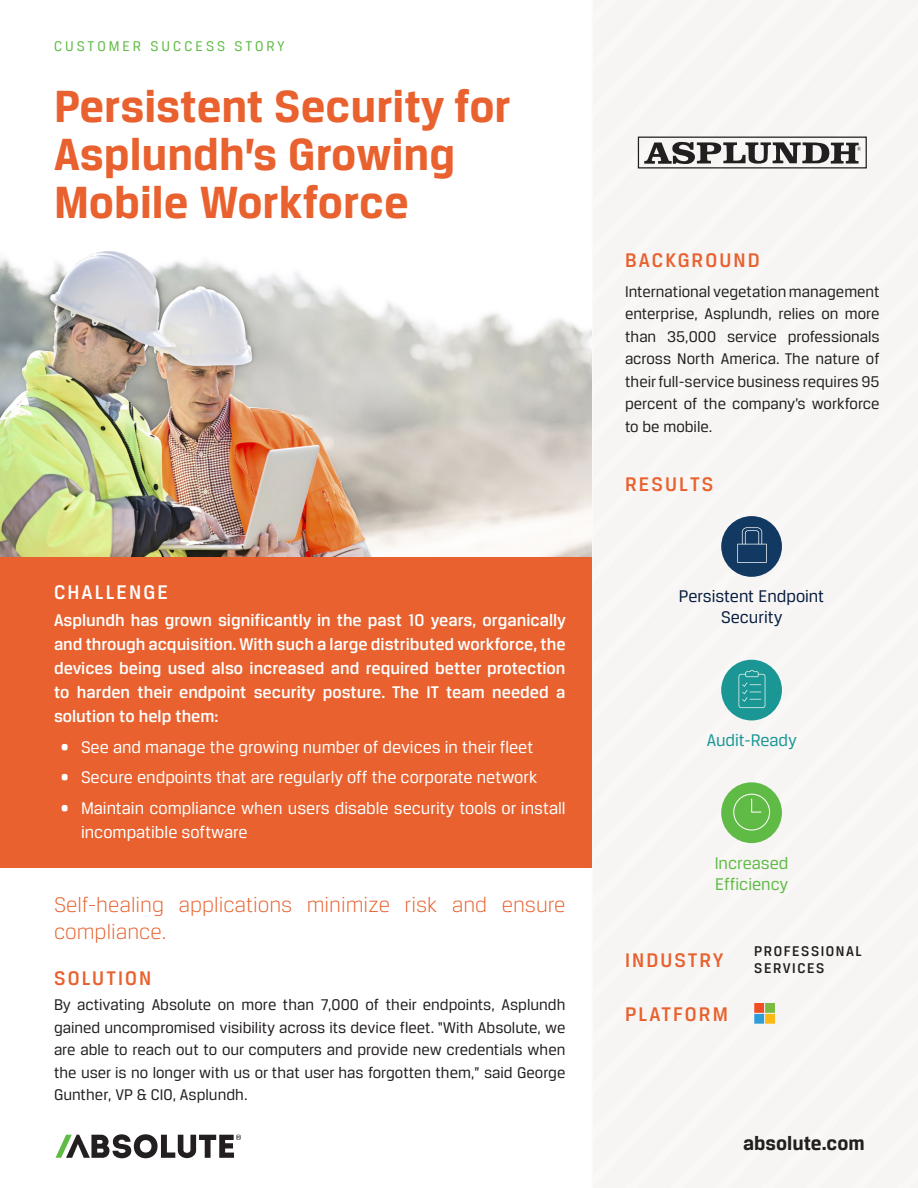
<style>
.page{position:relative;width:918px;height:1188px;background:#fff}
.page>*{position:absolute;margin:0;border:0;box-sizing:border-box;transform-origin:0 0}
.t1{font:700 48px/48px "Breuer Text";color:#e8612e}
.t2{font:300 22.5px/27px "Breuer Text";color:#e8612e}
.t3{font:500 21px "Breuer Text";letter-spacing:.1em;color:#e8612e}
.t4{font:700 21px "Breuer Text";color:#231f20}
.t5{font:500 21px "Breuer Text";letter-spacing:.1em;color:#fff}
.t6{font:500 18px/24px "Breuer Text";color:#fff;text-align:justify}
.t7{font:18px/24px "Breuer Text";color:#fff}
.t8{font:18px/21px "Breuer Text";color:#071e3f;text-align:center}
.t9{font:18px/21px "Breuer Text";color:#60bb46}
.t10{font:18px "Breuer Text";color:#1a9794}
.t11{font:16.5px/22.5px "Breuer Text";color:#231f20;text-align:justify}
.t12{font:15px "Breuer Text";letter-spacing:.2em;color:#60bb46}
.t13{font:500 15px/16.5px "Breuer Text";letter-spacing:.1em;color:#231f20}
</style>
<div class="page">
<div style="left:593px;top:489px;width:228px;height:34px;background:#f7f5f4"></div>
<div style="left:593px;top:523px;width:228px;height:46px;background:#f7f5f4"></div>
<div style="left:593px;top:569px;width:228px;height:46px;background:#f7f5f4"></div>
<div style="left:593px;top:615px;width:228px;height:47px;background:#f7f5f4"></div>
<div style="left:593px;top:662px;width:228px;height:46px;background:#f7f5f4"></div>
<div style="left:593px;top:708px;width:228px;height:47px;background:#f7f5f4"></div>
<div style="left:593px;top:755px;width:228px;height:46px;background:#f7f5f4"></div>
<div style="left:593px;top:801px;width:228px;height:47px;background:#f7f5f4"></div>
<div style="left:593px;top:848px;width:228px;height:46px;background:#f7f5f4"></div>
<div style="left:593px;top:894px;width:228px;height:47px;background:#f7f5f4"></div>
<div style="left:593px;top:941px;width:228px;height:247px;background:#f7f5f4"></div>
<div style="left:821px;top:496px;width:97px;height:690px;background:#f7f5f4"></div>
<div style="left:840px;top:542px;width:78px;height:646px;background:#f7f5f4"></div>
<div style="left:885px;top:589px;width:33px;height:599px;background:#f7f5f4"></div>
<img style="left:0;top:252px;width:592px;height:305px">
<svg style="left:56px;top:1134px;width:185px;height:24px"></svg>
<div style="left:721px;top:516px;width:61px;height:61px;background:#113962;border-radius:50%"></div>
<svg style="left:737px;top:527px;width:30px;height:36px"></svg>
<div style="left:721px;top:660px;width:61px;height:60px;background:#1a9794;border-radius:50%"></div>
<svg style="left:739px;top:670px;width:26px;height:38px"></svg>
<div style="left:721px;top:782px;width:61px;height:61px;background:#60bb46;border-radius:50%"></div>
<svg style="left:751px;top:798px;width:11px;height:15px"></svg>
<div style="left:733px;top:794px;width:37px;height:37px;border:1px solid #fff;border-radius:50%"></div>
<div style="left:613px;top:987px;width:208px;height:201px;background:#f7f5f4"></div>
<div style="left:0;top:557px;width:592px;height:310px;background:#e8612e"></div>
<div style="left:593px;top:0;width:325px;height:489px;background:#f7f5f4"></div>
<p class="t12" style="left:54px;top:38px;width:232px">CUSTOMER SUCCESS STORY</p>
<p class="t1" style="left:54px;top:82px;width:458px">Persistent Security for<br>Asplundh’s Growing<br>Mobile Workforce</p>
<p class="t5" style="left:54px;top:581px;width:115px">CHALLENGE</p>
<p class="t6" style="left:54px;top:608px;width:514px">Asplundh has grown significantly in the past 10 years, organically and through acquisition. With such a large distributed workforce, the devices being used also increased and required better protection to harden their endpoint security posture. The IT team needed a solution to help them:</p>
<p class="t7" style="left:61px;top:734px;width:474px">• See and manage the growing number of devices in their fleet</p>
<p class="t7" style="left:61px;top:765px;width:478px">• Secure endpoints that are regularly off the corporate network</p>
<p class="t7" style="left:81px;top:796px;width:486px;text-indent:-20px">• Maintain compliance when users disable security tools or install incompatible software</p>
<p class="t2" style="left:54px;top:891px;width:513px">Self-healing applications minimize risk and ensure compliance.</p>
<p class="t3" style="left:54px;top:966px;width:99px">SOLUTION</p>
<p class="t11" style="left:54px;top:993px;width:513px">By activating Absolute on more than 7,000 of their endpoints, Asplundh gained uncompromised visibility across its device fleet. “With Absolute, we are able to reach out to our computers and provide new credentials when the user is no longer with us or that user has forgotten them,” said George Gunther, VP &amp; CIO, Asplundh.</p>
<p class="t3" style="left:625px;top:249px;width:136px">BACKGROUND</p>
<p class="t11" style="left:625px;top:280px;width:256px">International vegetation management enterprise, Asplundh, relies on more than 35,000 service professionals across North America. The nature of their full-service business requires 95 percent of the company’s workforce to be mobile.</p>
<p class="t3" style="left:625px;top:472px;width:90px">RESULTS</p>
<p class="t8" style="left:679px;top:586px;width:147px">Persistent Endpoint<br>Security</p>
<p class="t10" style="left:707px;top:730px;width:92px">Audit-Ready</p>
<p class="t9" style="left:715px;top:852px;width:75px">Increased<br>Efficiency</p>
<p class="t3" style="left:625px;top:948px;width:100px">INDUSTRY</p>
<p class="t13" style="left:754px;top:943px;width:109px">PROFESSIONAL<br>SERVICES</p>
<p class="t3" style="left:625px;top:1003px;width:104px">PLATFORM</p>
<p class="t4" style="left:743px;top:1131px;width:123px">absolute.com</p>
</div>
